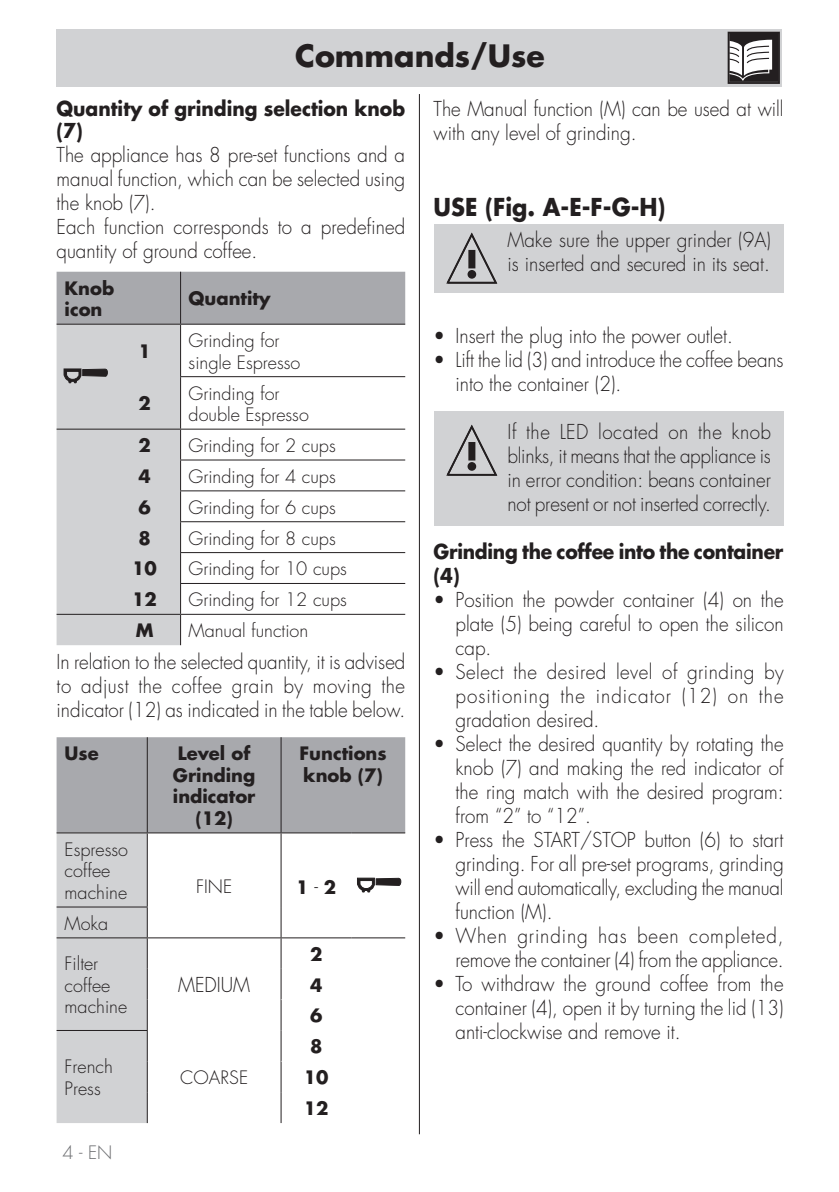
<style>
.page{position:relative;width:839px;height:1192px;background:#fff}
.page>*{position:absolute;margin:0;border:0;box-sizing:border-box;transform-origin:0 0}
.Testo{font:700 30px "Futura Std";color:#231f20}
.testo_tab{font:700 24px "Futura Std";color:#231f20;scale:.94 1}
.testo_tab-2{font:300 20px/24px "Futura Std";color:#231f20;text-align:justify;scale:.94 1}
.testo_tab-3{font:700 20px/22px "Futura Std";letter-spacing:-.015em;color:#231f20;scale:.94 1}
.Testo-2{font:300 18px/21.6px "Futura Std";color:#231f20}
.Testo-3{font:700 18px/21.6px "Futura Std";color:#231f20}
.testo_tab-4{font:700 18px "Futura Std";color:#231f20}
.t1{font:300 18px "Futura Std";color:#6c6d70}
.s1{font-weight:300;font-size:20px}
</style>
<div class="page">
<hr style="left:419px;top:94px;width:1px;height:1040px;background:#231f20">
<div style="left:57px;top:29px;width:725px;height:58px;background:#d1d2d4"></div>
<div style="left:434px;top:411px;width:349px;height:115px;background:#d1d2d4"></div>
<div style="left:434px;top:224px;width:349px;height:68px;background:#d1d2d4"></div>
<svg style="left:57px;top:737px;width:348px;height:386px"></svg>
<svg style="left:446px;top:233px;width:51px;height:51px"></svg>
<svg style="left:446px;top:425px;width:51px;height:51px"></svg>
<svg style="left:728px;top:32px;width:52px;height:52px;background:#817f80"></svg>
<svg style="left:57px;top:272px;width:348px;height:373px"></svg>
<p class="Testo" style="left:295px;top:36px;width:251px">Commands/Use</p>
<p class="testo_tab-3" style="left:57px;top:97px;width:372px">Quantity of grinding selection knob (7)</p>
<p class="testo_tab-2" style="left:57px;top:143px;width:372px">The appliance has 8 pre-set functions and a manual function, which can be selected using the knob (7).</p>
<p class="testo_tab-2" style="left:57px;top:215px;width:373px">Each function corresponds to a predefined quantity of ground coffee.</p>
<p class="Testo-3" style="left:65px;top:277px;width:51px">Knob icon</p>
<p class="Testo-3" style="left:189px;top:287px;width:84px">Quantity</p>
<p class="testo_tab-4" style="left:138px;top:339px;width:14px">1</p>
<p class="Testo-2" style="left:189px;top:330px;width:92px">Grinding for</p>
<p class="Testo-2" style="left:189px;top:352px;width:113px">single Espresso</p>
<p class="testo_tab-4" style="left:138px;top:391px;width:14px">2</p>
<p class="Testo-2" style="left:189px;top:383px;width:92px">Grinding for</p>
<p class="Testo-2" style="left:189px;top:404px;width:122px">double Espresso</p>
<p class="testo_tab-4" style="left:138px;top:433px;width:14px">2</p>
<p class="Testo-2" style="left:189px;top:435px;width:149px">Grinding for 2 cups</p>
<p class="testo_tab-4" style="left:138px;top:464px;width:14px">4</p>
<p class="Testo-2" style="left:189px;top:466px;width:149px">Grinding for 4 cups</p>
<p class="testo_tab-4" style="left:138px;top:495px;width:14px">6</p>
<p class="Testo-2" style="left:189px;top:497px;width:149px">Grinding for 6 cups</p>
<p class="testo_tab-4" style="left:138px;top:526px;width:14px">8</p>
<p class="Testo-2" style="left:189px;top:528px;width:149px">Grinding for 8 cups</p>
<p class="testo_tab-4" style="left:132px;top:556px;width:26px">10</p>
<p class="Testo-2" style="left:189px;top:558px;width:160px">Grinding for 10 cups</p>
<p class="testo_tab-4" style="left:132px;top:587px;width:26px">12</p>
<p class="Testo-2" style="left:189px;top:589px;width:160px">Grinding for 12 cups</p>
<p class="testo_tab-4" style="left:136px;top:618px;width:19px">M</p>
<p class="Testo-2" style="left:189px;top:620px;width:121px">Manual function</p>
<p class="testo_tab-2" style="left:57px;top:650px;width:373px">In relation to the selected quantity, it is advised to adjust the coffee grain by moving the indicator (12) as indicated in the table below.</p>
<p class="Testo-3" style="left:65px;top:742px;width:36px">Use</p>
<p class="Testo-3" style="left:173px;top:742px;width:84px">Level of<br>Grinding</p>
<p class="Testo-3" style="left:173px;top:785px;width:84px;text-align:center">indicator (12)</p>
<p class="Testo-3" style="left:300px;top:742px;width:89px">Functions knob (7)</p>
<p class="Testo-2" style="left:65px;top:839px;width:65px">Espresso coffee machine</p>
<p class="Testo-2" style="left:65px;top:913px;width:45px">Moka</p>
<p class="Testo-2" style="left:65px;top:953px;width:64px">Filter coffee machine</p>
<p class="Testo-2" style="left:196px;top:876px;width:38px">FINE</p>
<p class="testo_tab-4" style="left:296px;top:875px;width:41px">1 <span class="s1">-</span> 2</p>
<p class="testo_tab-2" style="left:178px;top:973px;width:78px">MEDIUM</p>
<p class="Testo-3" style="left:310px;top:943px;width:14px">2</p>
<p class="Testo-3" style="left:310px;top:973px;width:14px">4</p>
<p class="Testo-3" style="left:310px;top:1004px;width:14px">6</p>
<p class="Testo-2" style="left:65px;top:1056px;width:50px">French<br>Press</p>
<p class="Testo-2" style="left:180px;top:1067px;width:69px">COARSE</p>
<p class="t1" style="left:62px;top:1141px;width:52px">4 - EN</p>
<p class="Testo-3" style="left:310px;top:1035px;width:14px">8</p>
<p class="Testo-3" style="left:304px;top:1066px;width:26px">10</p>
<p class="Testo-3" style="left:304px;top:1097px;width:26px">12</p>
<p class="testo_tab-2" style="left:434px;top:97px;width:374px">The Manual function (M) can be used at will with any level of grinding.</p>
<p class="testo_tab" style="left:434px;top:191px;width:248px">USE (Fig. A-E-F-G-H)</p>
<p class="testo_tab-2" style="left:508px;top:228px;width:282px">Make sure the upper grinder (9A) is inserted and secured in its seat.</p>
<p class="testo_tab-2" style="left:434px;top:324px;width:320px">• Insert the plug into the power outlet.</p>
<p class="testo_tab-2" style="left:456px;top:348px;width:350px;text-indent:-22px">• Lift the lid (3) and introduce the coffee beans into the container (2).</p>
<p class="testo_tab-2" style="left:508px;top:420px;width:282px">If the LED located on the knob blinks, it means that the appliance is in error condition: beans container not present or not inserted correctly.</p>
<p class="testo_tab-3" style="left:434px;top:539px;width:374px;line-height:24px">Grinding the coffee into the container (4)</p>
<p class="testo_tab-2" style="left:456px;top:588px;width:351px;text-indent:-22px">• Position the powder container (4) on the plate (5) being careful to open the silicon cap.</p>
<p class="testo_tab-2" style="left:456px;top:660px;width:351px;text-indent:-22px">• Select the desired level of grinding by positioning the indicator (12) on the gradation desired.</p>
<p class="testo_tab-2" style="left:456px;top:732px;width:351px;text-indent:-22px">• Select the desired quantity by rotating the knob (7) and making the red indicator of the ring match with the desired program: from “2” to “12”.</p>
<p class="testo_tab-2" style="left:456px;top:828px;width:351px;text-indent:-22px">• Press the START/STOP button (6) to start grinding. For all pre-set programs, grinding will end automatically, excluding the manual function (M).</p>
<p class="testo_tab-2" style="left:434px;top:924px;width:374px;text-align:right">• When grinding has been completed, remove the container (4) from the appliance.</p>
<p class="testo_tab-2" style="left:456px;top:972px;width:351px;text-indent:-22px">• To withdraw the ground coffee from the container (4), open it by turning the lid (13) anti-clockwise and remove it.</p>
</div>
